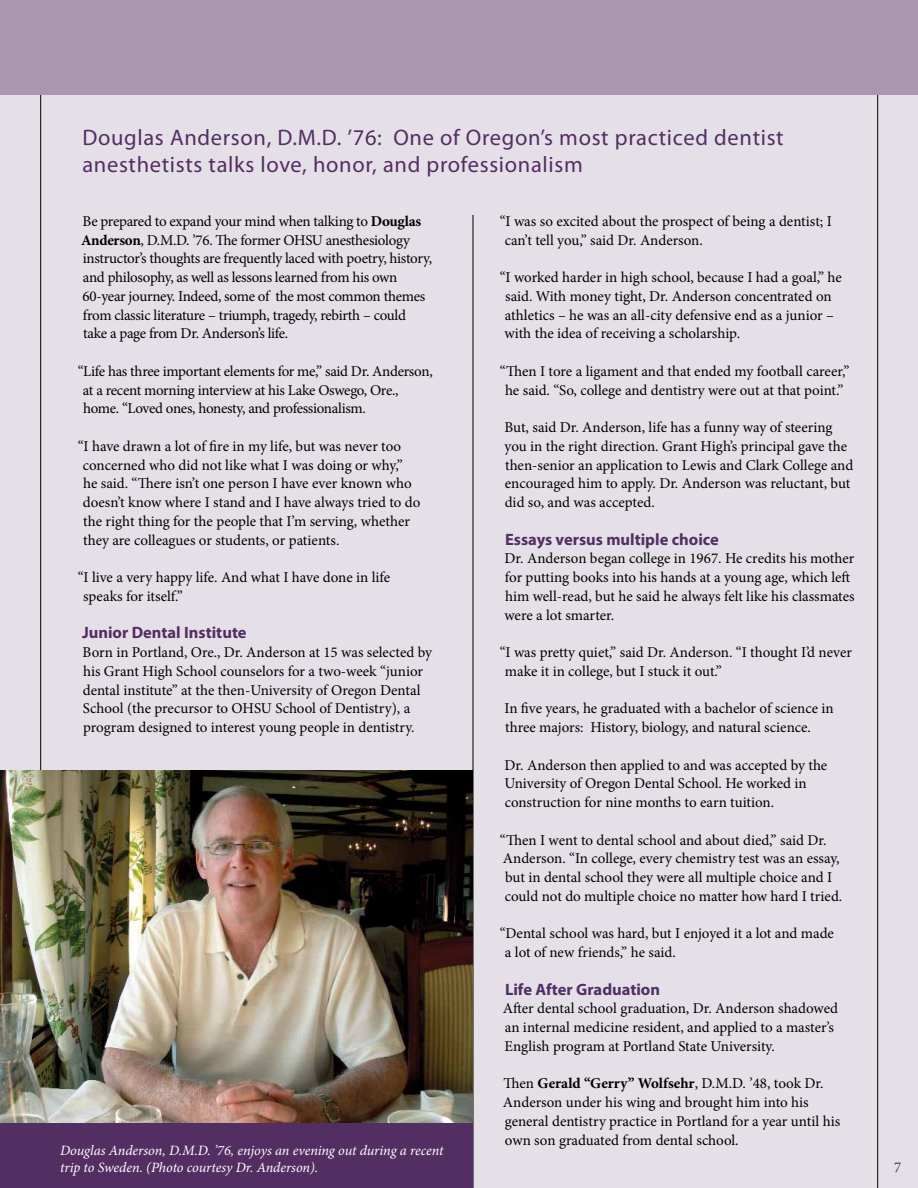
<style>
.page{position:relative;width:918px;height:1188px;background:#fff}
.page>*{position:absolute;margin:0;border:0;box-sizing:border-box;transform-origin:0 0}
.t1{font:22.5px/27px "Myriad Pro";letter-spacing:.03em;color:#532e63}
.t2{font:700 16.5px "Myriad Pro";color:#532e63}
.t3{font:15px/18.8px "Minion Pro";letter-spacing:-.005em;color:#000}
.t4{font:15px/18.8px "Minion Pro";letter-spacing:-.025em;color:#000}
.t5{font:15px "Minion Pro";color:#532e63}
.t6{font:italic 14.25px/17.1px "Minion Pro";letter-spacing:-.005em;color:#fff}
.s1{font-weight:700}
</style>
<div class="page">
<div style="left:0;top:73px;width:918px;height:1115px;background:#e5e0e8"></div>
<hr style="left:877px;top:0;width:1px;height:1188px;background:#000">
<hr style="left:40px;top:0;width:1px;height:1188px;background:#000">
<hr style="left:473px;top:215px;width:1px;height:973px;background:#000">
<div style="left:0;top:1050px;width:473px;height:138px;background:#532e63"></div>
<img style="left:0;top:770px;width:473px;height:353px">
<div style="left:0;top:0;width:918px;height:94px;background:#a997b1"></div>
<h1 class="t1" style="left:82px;top:124px;width:703px">Douglas Anderson, D.M.D. ’76: One of Oregon’s most practiced dentist anesthetists talks love, honor, and professionalism</h1>
<p class="t3" style="left:81px;top:212px;width:353px">Be prepared to expand your mind when talking to <span class="s1">Douglas Anderson</span>, D.M.D. ’76. The former OHSU anesthesiology instructor’s thoughts are frequently laced with poetry, history, and philosophy, as well as lessons learned from his own 60-year journey. Indeed, some of the most common themes from classic literature – triumph, tragedy, rebirth – could<br>take a page from Dr. Anderson’s life.</p>
<p class="t4" style="left:83px;top:362px;width:351px;text-indent:-5px">“Life has three important elements for me,” said Dr. Anderson, at a recent morning interview at his Lake Oswego, Ore., home. “Loved ones, honesty, and professionalism.</p>
<p class="t3" style="left:83px;top:437px;width:339px;text-indent:-5px">“I have drawn a lot of fire in my life, but was never too concerned who did not like what I was doing or why,” he said. “There isn’t one person I have ever known who doesn’t know where I stand and I have always tried to do the right thing for the people that I’m serving, whether they are colleagues or students, or patients.</p>
<p class="t3" style="left:83px;top:568px;width:309px;text-indent:-5px">“I live a very happy life. And what I have done in life speaks for itself.”</p>
<p class="t2" style="left:82px;top:622px;width:166px">Junior Dental Institute</p>
<p class="t3" style="left:83px;top:643px;width:351px">Born in Portland, Ore., Dr. Anderson at 15 was selected by his Grant High School counselors for a two-week “junior dental institute” at the then-University of Oregon Dental School (the precursor to OHSU School of Dentistry), a program designed to interest young people in dentistry.</p>
<p class="t6" style="left:60px;top:1141px;width:385px">Douglas Anderson, D.M.D. ’76, enjoys an evening out during a recent trip to Sweden. (Photo courtesy Dr. Anderson).</p>
<p class="t3" style="left:505px;top:212px;width:329px;text-indent:-5px">“I was so excited about the prospect of being a dentist; I can’t tell you,” said Dr. Anderson.</p>
<p class="t3" style="left:505px;top:268px;width:339px;text-indent:-5px">“I worked harder in high school, because I had a goal,” he said. With money tight, Dr. Anderson concentrated on athletics – he was an all-city defensive end as a junior – with the idea of receiving a scholarship.</p>
<p class="t3" style="left:500px;top:362px;width:351px;text-align:center">“Then I tore a ligament and that ended my football career,” he said. “So, college and dentistry were out at that point.”</p>
<p class="t3" style="left:505px;top:418px;width:350px">But, said Dr. Anderson, life has a funny way of steering you in the right direction. Grant High’s principal gave the then-senior an application to Lewis and Clark College and encouraged him to apply. Dr. Anderson was reluctant, but did so, and was accepted.</p>
<p class="t2" style="left:505px;top:528px;width:215px">Essays versus multiple choice</p>
<p class="t3" style="left:505px;top:549px;width:352px">Dr. Anderson began college in 1967. He credits his mother for putting books into his hands at a young age, which left him well-read, but he said he always felt like his classmates were a lot smarter.</p>
<p class="t3" style="left:505px;top:643px;width:349px;text-indent:-5px">“I was pretty quiet,” said Dr. Anderson. “I thought I’d never make it in college, but I stuck it out.”</p>
<p class="t3" style="left:505px;top:699px;width:331px">In five years, he graduated with a bachelor of science in three majors: History, biology, and natural science.</p>
<p class="t3" style="left:504px;top:755px;width:325px">Dr. Anderson then applied to and was accepted by the<br>University of Oregon Dental School. He worked in construction for nine months to earn tuition.</p>
<p class="t3" style="left:500px;top:830px;width:344px">“Then I went to dental school and about died,” said Dr.<br>Anderson. “In college, every chemistry test was an essay, but in dental school they were all multiple choice and I could not do multiple choice no matter how hard I tried.</p>
<p class="t3" style="left:505px;top:924px;width:331px;text-indent:-5px">“Dental school was hard, but I enjoyed it a lot and made a lot of new friends,” he said.</p>
<p class="t2" style="left:505px;top:978px;width:157px">Life After Graduation</p>
<p class="t3" style="left:503px;top:999px;width:337px">After dental school graduation, Dr. Anderson shadowed an internal medicine resident, and applied to a master’s<br>English program at Portland State University.</p>
<p class="t3" style="left:503px;top:1074px;width:339px">Then <span class="s1">Gerald “Gerry” Wolfsehr</span>, D.M.D. ’48, took Dr.<br>Anderson under his wing and brought him into his general dentistry practice in Portland for a year until his own son graduated from dental school.</p>
<p class="t5" style="left:894px;top:1157px;width:9px">7</p>
</div>
